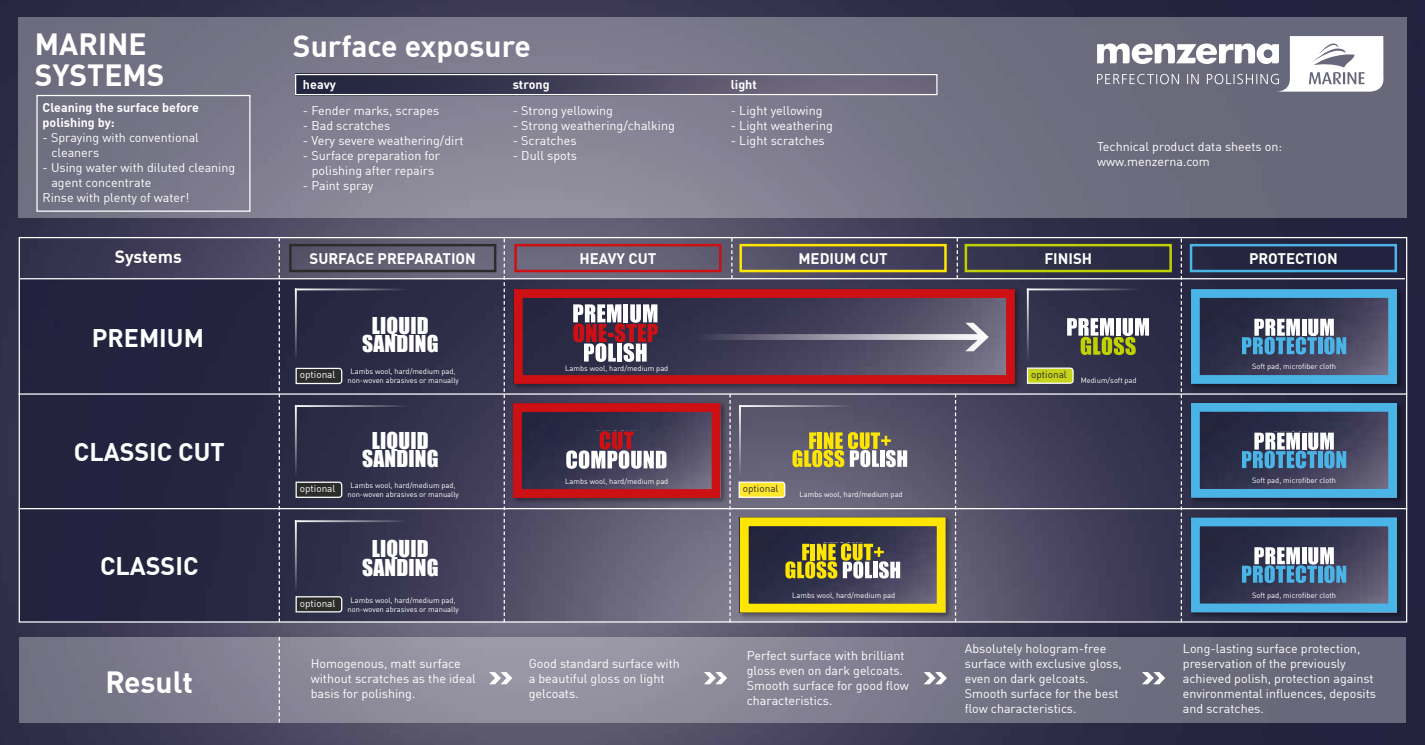
<style>
.page{position:relative;width:1425px;height:745px;background:#fff}
.page>*{position:absolute;margin:0;border:0;box-sizing:border-box;transform-origin:0 0}
.t1{font:700 30px/30px "DIN Offc Pro";color:#fff}
.t2{font:700 25px "DIN Offc Pro";color:#fff}
.t3{font:21.5px/18.5px "Impact";letter-spacing:.01em;color:#fff;text-align:center}
.t4{font:700 17.5px "DIN Offc Pro";color:#fff}
.t5{font:700 15px "DIN Offc Pro";color:#fff}
.t6{font:12.5px/15px "DIN Offc Pro";color:#fff}
.t7{font:700 12.5px/15px "DIN Offc Pro";color:#fff}
.t8{font:10px "DIN Offc Pro";color:#fff}
.t9{font:10px "DIN Offc Pro";color:#2c2c2b}
.t10{font:7.5px/9px "DIN Offc Pro";color:#fff;text-align:center}
</style>
<div class="page">
<img style="left:0;top:0;width:1424px;height:744px">
<svg style="left:19px;top:18px;width:1388px;height:200px;background:#777688"></svg>
<svg style="left:19px;top:636px;width:1386px;height:86px;background:#7e7d8e"></svg>
<img style="left:297px;top:76px;width:638px;height:17px">
<div style="left:295px;top:74px;width:642px;height:21px;border:1px solid #fff"></div>
<svg style="left:1097px;top:36px;width:287px;height:56px"></svg>
<svg style="left:923px;top:671px;width:24px;height:12px"></svg>
<svg style="left:704px;top:671px;width:23px;height:12px"></svg>
<svg style="left:489px;top:671px;width:23px;height:12px"></svg>
<svg style="left:1141px;top:671px;width:24px;height:12px"></svg>
<svg style="left:279px;top:636px;width:1px;height:86px"></svg>
<img style="left:21px;top:279px;width:1384px;height:341px">
<hr style="left:20px;top:278px;width:1384px;height:1px;background:#fff">
<hr style="left:19px;top:393px;width:1388px;height:1px;background:#fff">
<hr style="left:19px;top:507px;width:1388px;height:2px;background:#fff">
<div style="left:289px;top:244px;width:207px;height:28px;border:2px solid #2c2c2b"></div>
<div style="left:511px;top:286px;width:511px;height:104px;background:#000;opacity:.4"></div>
<img style="left:524px;top:299px;width:480px;height:74px">
<div style="left:514px;top:289px;width:500px;height:94px;border:9px solid #cd1013"></div>
<div style="left:510px;top:400px;width:217px;height:104px;background:#000;opacity:.4"></div>
<img style="left:523px;top:413px;width:187px;height:74px">
<div style="left:513px;top:403px;width:207px;height:94px;border:9px solid #cd1013"></div>
<div style="left:737px;top:514px;width:215px;height:105px;background:#000;opacity:.4"></div>
<img style="left:750px;top:527px;width:185px;height:75px">
<div style="left:740px;top:517px;width:205px;height:95px;border:9px solid #ffe602"></div>
<div style="left:1188px;top:515px;width:216px;height:104px;background:#000;opacity:.4"></div>
<img style="left:1200px;top:527px;width:186px;height:75px">
<div style="left:1190px;top:517px;width:206px;height:95px;border:9px solid #4bb4e7"></div>
<div style="left:1188px;top:400px;width:216px;height:104px;background:#000;opacity:.4"></div>
<img style="left:1200px;top:413px;width:186px;height:74px">
<div style="left:1190px;top:403px;width:206px;height:94px;border:9px solid #4bb4e7"></div>
<div style="left:1188px;top:286px;width:216px;height:104px;background:#000;opacity:.4"></div>
<img style="left:1200px;top:299px;width:186px;height:74px">
<div style="left:1190px;top:289px;width:206px;height:94px;border:9px solid #4bb4e7"></div>
<div style="left:514px;top:244px;width:207px;height:28px;border:2px solid #cd1013"></div>
<div style="left:739px;top:244px;width:207px;height:28px;border:2px solid #ffe602"></div>
<svg style="left:693px;top:322px;width:295px;height:29px;background:#5e5b71"></svg>
<div style="left:964px;top:244px;width:207px;height:28px;border:2px solid #c0d100"></div>
<div style="left:1189px;top:244px;width:207px;height:28px;border:2px solid #4bb4e7"></div>
<svg style="left:279px;top:237px;width:1px;height:384px"></svg>
<svg style="left:503px;top:238px;width:2px;height:383px"></svg>
<svg style="left:1180px;top:238px;width:1px;height:383px"></svg>
<svg style="left:729px;top:393px;width:1px;height:228px"></svg>
<svg style="left:731px;top:238px;width:1px;height:40px"></svg>
<svg style="left:954px;top:393px;width:2px;height:228px"></svg>
<svg style="left:956px;top:238px;width:1px;height:40px"></svg>
<svg style="left:1241px;top:318px;width:105px;height:36px"></svg>
<svg style="left:1241px;top:432px;width:105px;height:36px"></svg>
<svg style="left:1241px;top:547px;width:105px;height:35px"></svg>
<svg style="left:566px;top:431px;width:100px;height:37px"></svg>
<svg style="left:295px;top:367px;width:48px;height:17px"></svg>
<svg style="left:295px;top:480px;width:48px;height:18px"></svg>
<svg style="left:738px;top:480px;width:48px;height:18px"></svg>
<svg style="left:792px;top:432px;width:115px;height:35px;background:#b0a660"></svg>
<svg style="left:785px;top:543px;width:115px;height:35px;background:#9a9250"></svg>
<svg style="left:1067px;top:318px;width:81px;height:37px"></svg>
<svg style="left:1026px;top:366px;width:48px;height:18px"></svg>
<svg style="left:573px;top:304px;width:84px;height:57px"></svg>
<svg style="left:295px;top:595px;width:48px;height:17px"></svg>
<hr style="left:1026px;top:288px;width:125px;height:2px;background:#fff">
<hr style="left:739px;top:405px;width:124px;height:2px;background:#fff">
<hr style="left:295px;top:288px;width:124px;height:2px;background:#fff">
<hr style="left:295px;top:288px;width:2px;height:79px;background:#fff">
<hr style="left:1026px;top:288px;width:2px;height:79px;background:#fff">
<hr style="left:295px;top:405px;width:124px;height:2px;background:#fff">
<hr style="left:295px;top:405px;width:2px;height:78px;background:#fff">
<hr style="left:739px;top:405px;width:2px;height:78px;background:#fff">
<hr style="left:295px;top:520px;width:124px;height:2px;background:#fff">
<hr style="left:295px;top:520px;width:2px;height:78px;background:#fff">
<div style="left:36px;top:95px;width:214px;height:117px;border:1px solid #fff"></div>
<h1 class="t1" style="left:35px;top:26px;width:43px">MARINE<br>SYSTE</h1>
<h1 class="t1" style="left:123px;top:56px;width:42px">MS</h1>
<p class="t7" style="left:43px;top:98px;width:158px">Cleaning the surface before polishing by:</p>
<p class="t6" style="left:51px;top:128px;width:149px;text-indent:-9px">- Spraying with conventional cleaners</p>
<p class="t6" style="left:43px;top:158px;width:194px">- Using water with diluted cleaning</p>
<p class="t6" style="left:51px;top:173px;width:102px">agent concentrate</p>
<p class="t6" style="left:43px;top:188px;width:148px">Rinse with plenty of water!</p>
<h1 class="t1" style="left:293px;top:27px;width:239px">Surface exposure</h1>
<p class="t7" style="left:303px;top:75px;width:35px">heavy</p>
<p class="t7" style="left:513px;top:75px;width:38px">strong</p>
<p class="t7" style="left:731px;top:75px;width:28px">light</p>
<p class="t6" style="left:303px;top:102px;width:138px">- Fender marks, scrapes</p>
<p class="t6" style="left:303px;top:117px;width:89px">- Bad scratches</p>
<p class="t6" style="left:303px;top:132px;width:162px">- Very severe weathering/dirt</p>
<p class="t6" style="left:303px;top:147px;width:139px;text-align:center">- Surface preparation for polishing after repairs</p>
<p class="t6" style="left:303px;top:177px;width:72px">- Paint spray</p>
<p class="t6" style="left:513px;top:102px;width:102px">- Strong yellowing</p>
<p class="t6" style="left:513px;top:117px;width:164px">- Strong weathering/chalking</p>
<p class="t6" style="left:513px;top:132px;width:65px">- Scratches</p>
<p class="t6" style="left:513px;top:147px;width:66px">- Dull spots</p>
<p class="t6" style="left:731px;top:102px;width:93px">- Light yellowing</p>
<p class="t6" style="left:731px;top:117px;width:103px">- Light weathering</p>
<p class="t6" style="left:731px;top:132px;width:95px">- Light scratches</p>
<p class="t6" style="left:1097px;top:137px;width:187px">Technical product data sheets on: www.menzerna.com</p>
<h3 class="t4" style="left:115px;top:242px;width:69px">Systems</h3>
<p class="t5" style="left:309px;top:246px;width:168px">Surface Preparation</p>
<p class="t5" style="left:579px;top:246px;width:78px">Heavy Cut</p>
<p class="t5" style="left:798px;top:246px;width:91px">Medium Cut</p>
<p class="t5" style="left:1044px;top:246px;width:47px">Finish</p>
<p class="t5" style="left:1248px;top:246px;width:90px">Protection</p>
<h2 class="t2" style="left:92px;top:317px;width:109px">Premium</h2>
<h2 class="t2" style="left:74px;top:430px;width:152px">Classic Cut</h2>
<h2 class="t2" style="left:100px;top:544px;width:96px">Classic</h2>
<h1 class="t1" style="left:105px;top:662px;width:89px">Result</h1>
<p class="t8" style="left:300px;top:367px;width:37px">optional</p>
<h3 class="t3" style="left:362px;top:315px;width:78px">LIQUID<br>SANDING</h3>
<p class="t10" style="left:347px;top:365px;width:113px">Lambs wool, hard/medium pad, non-woven abrasives or manually</p>
<p class="t10" style="left:565px;top:363px;width:105px">Lambs wool, hard/medium pad</p>
<h3 class="t3" style="left:362px;top:430px;width:78px">LIQUID<br>SANDING</h3>
<p class="t10" style="left:565px;top:476px;width:105px">Lambs wool, hard/medium pad</p>
<p class="t10" style="left:347px;top:479px;width:113px">Lambs wool, hard/medium pad, non-woven abrasives or manually</p>
<p class="t8" style="left:300px;top:480px;width:37px">optional</p>
<p class="t9" style="left:742px;top:480px;width:37px">optional</p>
<p class="t10" style="left:799px;top:488px;width:105px">Lambs wool, hard/medium pad</p>
<p class="t8" style="left:300px;top:595px;width:37px">optional</p>
<h3 class="t3" style="left:362px;top:539px;width:78px">LIQUID<br>SANDING</h3>
<p class="t10" style="left:347px;top:594px;width:113px">Lambs wool, hard/medium pad, non-woven abrasives or manually</p>
<p class="t10" style="left:792px;top:589px;width:105px">Lambs wool, hard/medium pad</p>
<p class="t9" style="left:1031px;top:366px;width:37px">optional</p>
<p class="t10" style="left:1080px;top:375px;width:57px">Medium/soft pad</p>
<p class="t10" style="left:1251px;top:361px;width:85px">Soft pad, microfiber cloth</p>
<p class="t10" style="left:1251px;top:474px;width:85px">Soft pad, microfiber cloth</p>
<p class="t10" style="left:1251px;top:589px;width:85px">Soft pad, microfiber cloth</p>
<p class="t6" style="left:311px;top:654px;width:167px">Homogenous, matt surface without scratches as the ideal basis for polishing.</p>
<p class="t6" style="left:529px;top:654px;width:153px">Good standard surface with a beautiful gloss on light gelcoats.</p>
<p class="t6" style="left:746px;top:646px;width:164px">Perfect surface with brilliant gloss even on dark gelcoats.<br>Smooth surface for good flow characteristics.</p>
<p class="t6" style="left:964px;top:639px;width:159px">Absolutely hologram-free surface with exclusive gloss, even on dark gelcoats.<br>Smooth surface for the best flow characteristics.</p>
<p class="t6" style="left:1182px;top:639px;width:195px">Long-lasting surface protection, preservation of the previously achieved polish, protection against environmental influences, deposits and scratches.</p>
</div>
